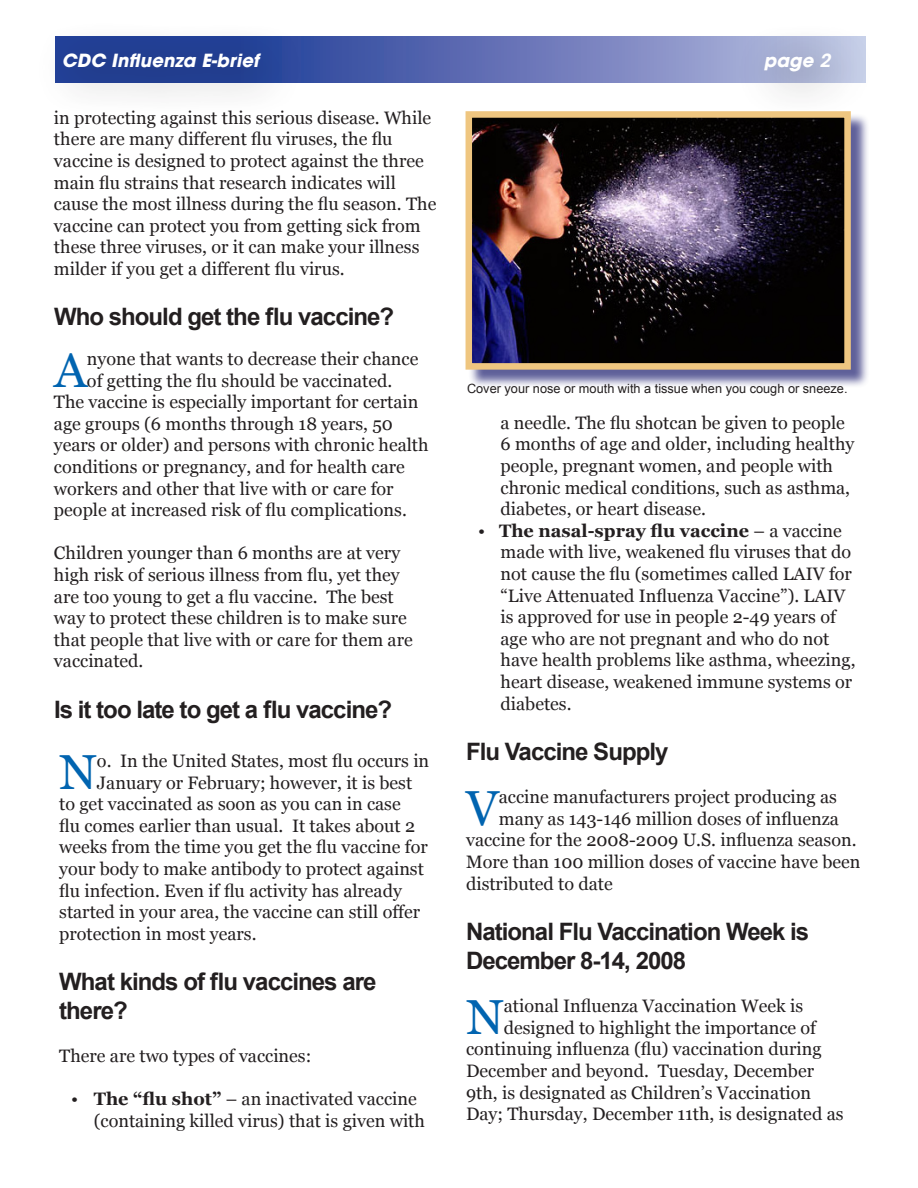
<style>
.page{position:relative;width:918px;height:1188px;background:#fff}
.page>*{position:absolute;margin:0;border:0;box-sizing:border-box;transform-origin:0 0}
.body_dropcap{font:49.2px "Georgia";color:#0164b0}
.heading2{font:700 24px/28.8px "Arial";letter-spacing:-.04em;color:#231f20}
.body_dropcap-2{font:18px/21.6px "Georgia";color:#231f20}
.unordered_list{font:18px/21.6px "Georgia";color:#231f20}
.body{font:18px/21.6px "Georgia";color:#231f20}
.page_numbers{font:italic 700 18px "ITC Avant Garde Std";letter-spacing:.01em;color:#fff}
.t1{font:12.75px "Arial";color:#231f20}
.s1{font-weight:600}
.s2{font-weight:700}
</style>
<div class="page">
<div style="left:26px;top:16px;width:892px;height:130px;background:#231f20;opacity:.75"></div>
<div style="left:468px;top:113px;width:408px;height:281px;background:#2a2b78;opacity:.75"></div>
<img style="left:474px;top:119px;width:369px;height:243px">
<div style="left:466px;top:111px;width:385px;height:259px;border:7px solid #efc680"></div>
<p class="page_numbers" style="left:62px;top:49px;width:199px">CDC Influenza E-brief</p>
<p class="page_numbers" style="left:764px;top:49px;width:68px">page <span class="s1">2</span></p>
<p class="body_dropcap-2" style="left:54px;top:107px;width:384px">in protecting against this serious disease. While there are many different flu viruses, the flu vaccine is designed to protect against the three main flu strains that research indicates will cause the most illness during the flu season. The vaccine can protect you from getting sick from these three viruses, or it can make your illness milder if you get a different flu virus.</p>
<p class="heading2" style="left:54px;top:303px;width:342px">Who should get the flu vaccine?</p>
<p class="body_dropcap" style="left:54px;top:342px;width:34px">A</p>
<p class="body_dropcap-2" style="left:87px;top:348px;width:333px">nyone that wants to decrease their chance</p>
<p class="body_dropcap-2" style="left:87px;top:370px;width:307px">of getting the flu should be vaccinated.</p>
<p class="body_dropcap-2" style="left:54px;top:391px;width:366px">The vaccine is especially important for certain</p>
<p class="body_dropcap-2" style="left:54px;top:413px;width:340px">age groups (6 months through 18 years, 50</p>
<p class="body_dropcap-2" style="left:54px;top:434px;width:376px">years or older) and persons with chronic health</p>
<p class="body_dropcap-2" style="left:54px;top:456px;width:352px">conditions or pregnancy, and for health care</p>
<p class="body_dropcap-2" style="left:54px;top:478px;width:341px">workers and other that live with or care for</p>
<p class="body_dropcap-2" style="left:54px;top:499px;width:354px">people at increased risk of flu complications.</p>
<p class="body" style="left:54px;top:542px;width:360px">Children younger than 6 months are at very high risk of serious illness from flu, yet they are too young to get a flu vaccine. The best way to protect these children is to make sure that people that live with or care for them are vaccinated.</p>
<p class="heading2" style="left:54px;top:696px;width:340px">Is it too late to get a flu vaccine?</p>
<p class="body_dropcap" style="left:59px;top:744px;width:39px">N</p>
<p class="body_dropcap-2" style="left:97px;top:750px;width:334px">o. In the United States, most flu occurs in</p>
<p class="t1" style="left:467px;top:380px;width:382px">Cover your nose or mouth with a tissue when you cough or sneeze.</p>
<p class="unordered_list" style="left:501px;top:412px;width:355px">a needle. The flu shotcan be given to people 6 months of age and older, including healthy people, pregnant women, and people with chronic medical conditions, such as asthma, diabetes, or heart disease.</p>
<p class="unordered_list" style="left:501px;top:520px;width:357px;text-indent:-23px">• <span class="s2">The nasal-spray flu vaccine</span> – a vaccine made with live, weakened flu viruses that do not cause the flu (sometimes called LAIV for “Live Attenuated Influenza Vaccine”). LAIV is approved for use in people 2-49 years of age who are not pregnant and who do not have health problems like asthma, wheezing, heart disease, weakened immune systems or diabetes.</p>
<p class="heading2" style="left:466px;top:738px;width:204px">Flu Vaccine Supply</p>
<p class="body_dropcap" style="left:466px;top:780px;width:34px">V</p>
<p class="body_dropcap-2" style="left:499px;top:786px;width:340px">accine manufacturers project producing as</p>
<p class="body_dropcap-2" style="left:97px;top:771px;width:317px">January or February; however, it is best</p>
<p class="body_dropcap-2" style="left:59px;top:793px;width:343px">to get vaccinated as soon as you can in case</p>
<p class="body_dropcap-2" style="left:59px;top:815px;width:357px">flu comes earlier than usual. It takes about 2</p>
<p class="body_dropcap-2" style="left:59px;top:836px;width:370px">weeks from the time you get the flu vaccine for</p>
<p class="body_dropcap-2" style="left:59px;top:858px;width:366px">your body to make antibody to protect against</p>
<p class="body_dropcap-2" style="left:59px;top:879px;width:344px">flu infection. Even if flu activity has already</p>
<p class="body_dropcap-2" style="left:59px;top:901px;width:362px">started in your area, the vaccine can still offer</p>
<p class="body_dropcap-2" style="left:59px;top:923px;width:199px">protection in most years.</p>
<p class="heading2" style="left:59px;top:968px;width:319px">What kinds of flu vaccines are there?</p>
<p class="body" style="left:59px;top:1045px;width:254px">There are two types of vaccines:</p>
<p class="unordered_list" style="left:94px;top:1088px;width:333px;text-indent:-22px">• <span class="s2">The “flu shot”</span> – an inactivated vaccine (containing killed virus) that is given with</p>
<p class="body_dropcap-2" style="left:499px;top:808px;width:342px">many as 143-146 million doses of influenza</p>
<p class="body_dropcap-2" style="left:466px;top:829px;width:392px">vaccine for the 2008-2009 U.S. influenza season.</p>
<p class="body_dropcap-2" style="left:466px;top:851px;width:396px">More than 100 million doses of vaccine have been</p>
<p class="body_dropcap-2" style="left:466px;top:873px;width:148px">distributed to date</p>
<p class="heading2" style="left:466px;top:918px;width:345px">National Flu Vaccination Week is<br>December 8-14, 2008</p>
<p class="body_dropcap" style="left:466px;top:989px;width:39px">N</p>
<p class="body_dropcap-2" style="left:504px;top:995px;width:301px">ational Influenza Vaccination Week is</p>
<p class="body_dropcap-2" style="left:504px;top:1017px;width:314px">designed to highlight the importance of</p>
<p class="body_dropcap-2" style="left:466px;top:1038px;width:357px">continuing influenza (flu) vaccination during</p>
<p class="body_dropcap-2" style="left:466px;top:1060px;width:350px">December and beyond. Tuesday, December</p>
<p class="body_dropcap-2" style="left:466px;top:1081px;width:347px">9th, is designated as Children’s Vaccination</p>
<p class="body_dropcap-2" style="left:466px;top:1103px;width:379px">Day; Thursday, December 11th, is designated as</p>
</div>
